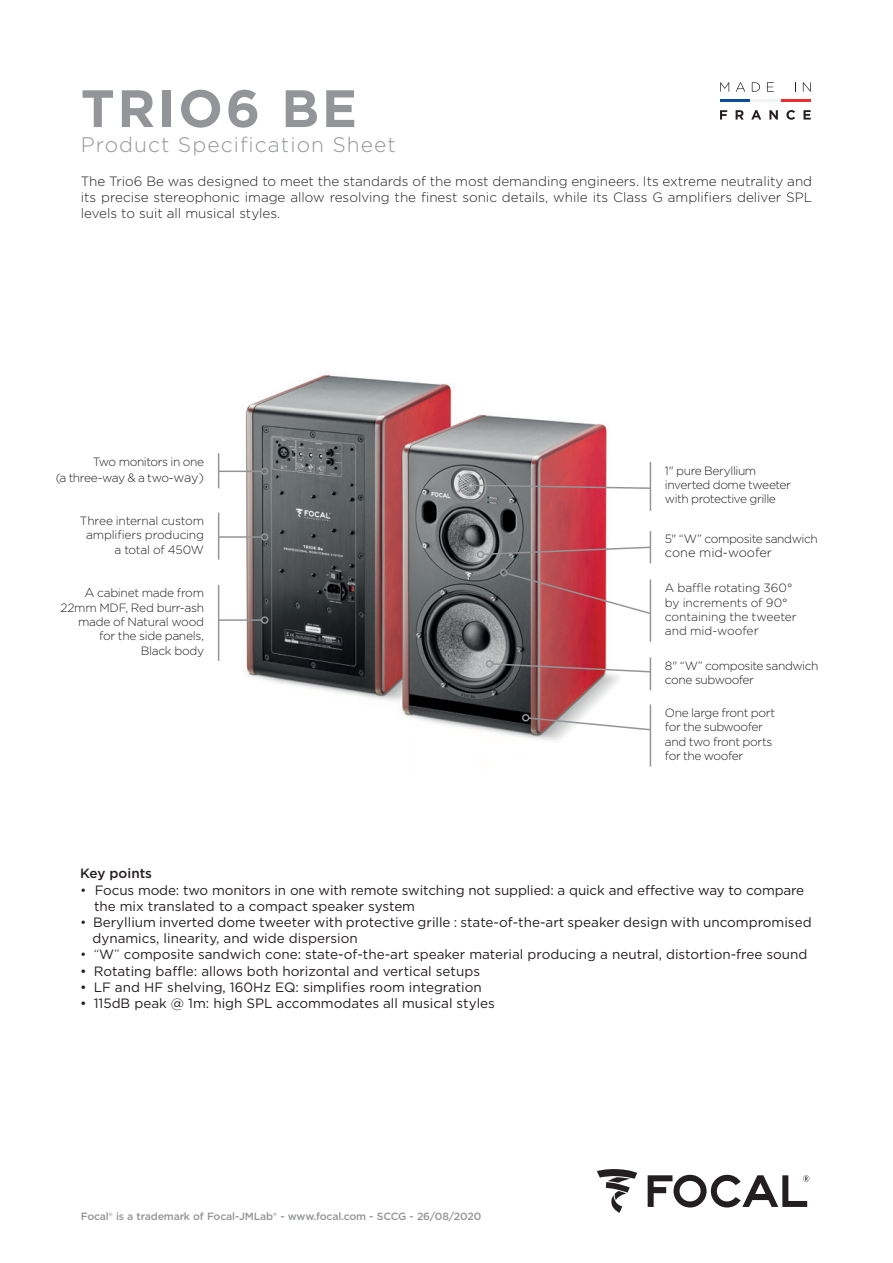
<style>
.page{position:relative;width:893px;height:1263px;background:#fff}
.page>*{position:absolute;margin:0;border:0;box-sizing:border-box;transform-origin:0 0}
.TITRE{font:700 52.5px "Gotham";letter-spacing:.05em;color:#939598}
.Sous-titre{font:300 21px "Gotham";letter-spacing:.05em;color:#939598}
.Titre_Points_Clés{font:13.5px/16.2px "Gotham";color:#231f20}
.Chapô{font:300 13.5px/16.2px "Gotham";color:#231f20;text-align:justify}
.Titre_Points_Clés-2{font:500 13.5px "Gotham";color:#231f20}
.Légende_page_1_gauch{font:300 12.75px "Gotham";color:#231f20}
.Légende_page_1_gauch-2{font:300 12px/14.4px "Gotham";letter-spacing:-.03em;color:#231f20;text-align:center}
.Légende_page_1_gauch-3{font:300 12px/14.4px "Gotham";letter-spacing:-.005em;color:#231f20}
.Normal_e{font:500 10.5px "Gotham";letter-spacing:-.015em;color:#939598}
.s1{font-size:12.75px}
.s2{font-weight:300}
</style>
<div class="page">
<svg style="left:597px;top:1169px;width:40px;height:44px"></svg>
<svg style="left:648px;top:1175px;width:161px;height:32px"></svg>
<img style="left:217px;top:374px;width:435px;height:393px">
<hr style="left:218px;top:453px;width:1px;height:35px;background:#939598">
<hr style="left:219px;top:471px;width:43px;height:1px;background:#939598">
<div style="left:261px;top:468px;width:7px;height:7px;border:2px solid #939598;border-radius:50%"></div>
<hr style="left:650px;top:462px;width:1px;height:49px;background:#939598">
<svg style="left:472px;top:484px;width:180px;height:6px"></svg>
<div style="left:467px;top:481px;width:7px;height:8px;border:2px solid #939598;border-radius:50%"></div>
<hr style="left:650px;top:531px;width:1px;height:32px;background:#939598">
<svg style="left:482px;top:546px;width:170px;height:10px"></svg>
<div style="left:477px;top:550px;width:7px;height:8px;border:2px solid #939598;border-radius:50%"></div>
<hr style="left:650px;top:704px;width:1px;height:62px;background:#939598">
<svg style="left:527px;top:716px;width:125px;height:15px"></svg>
<div style="left:522px;top:714px;width:8px;height:8px;border:2px solid #939598;border-radius:50%"></div>
<hr style="left:650px;top:657px;width:1px;height:33px;background:#939598">
<svg style="left:491px;top:662px;width:161px;height:11px"></svg>
<div style="left:486px;top:660px;width:7px;height:7px;border:2px solid #939598;border-radius:50%"></div>
<hr style="left:650px;top:580px;width:1px;height:62px;background:#939598">
<svg style="left:505px;top:572px;width:147px;height:43px"></svg>
<div style="left:500px;top:569px;width:8px;height:8px;border:2px solid #939598;border-radius:3px"></div>
<hr style="left:218px;top:513px;width:1px;height:47px;background:#939598">
<hr style="left:219px;top:536px;width:43px;height:2px;background:#939598">
<div style="left:261px;top:533px;width:7px;height:8px;border:2px solid #939598;border-radius:50%"></div>
<hr style="left:218px;top:585px;width:1px;height:76px;background:#939598">
<hr style="left:219px;top:619px;width:43px;height:2px;background:#939598">
<div style="left:261px;top:616px;width:7px;height:8px;border:2px solid #939598;border-radius:50%"></div>
<svg style="left:720px;top:82px;width:9px;height:10px"></svg>
<svg style="left:736px;top:82px;width:9px;height:10px"></svg>
<svg style="left:752px;top:82px;width:8px;height:10px"></svg>
<svg style="left:767px;top:82px;width:7px;height:10px"></svg>
<svg style="left:803px;top:82px;width:8px;height:10px"></svg>
<svg style="left:720px;top:110px;width:7px;height:10px"></svg>
<svg style="left:736px;top:110px;width:8px;height:10px"></svg>
<svg style="left:751px;top:110px;width:10px;height:10px"></svg>
<svg style="left:769px;top:110px;width:9px;height:10px"></svg>
<svg style="left:786px;top:110px;width:9px;height:10px"></svg>
<svg style="left:803px;top:110px;width:8px;height:10px"></svg>
<hr style="left:720px;top:99px;width:30px;height:2px;background:#0d4da1">
<hr style="left:781px;top:99px;width:30px;height:2px;background:#ee2d31">
<hr style="left:750px;top:99px;width:31px;height:2px;background:#f2f3f4">
<p class="TITRE" style="left:81px;top:74px;width:278px">TRIO6 BE</p>
<p class="Sous-titre" style="left:81px;top:132px;width:317px">Product Specification Sheet</p>
<p class="Chapô" style="left:81px;top:172px;width:733px">The Trio6 Be was designed to meet the standards of the most demanding engineers. Its extreme neutrality and its precise stereophonic image allow resolving the finest sonic details, while its Class G amplifiers deliver SPL levels to suit all musical styles.</p>
<p class="Légende_page_1_gauch-2" style="left:93px;top:454px;width:113px">Two monitors in one</p>
<p class="Légende_page_1_gauch-2" style="left:56px;top:470px;width:150px">(a three-way &amp; a two-<span class="s1">way)</span></p>
<p class="Légende_page_1_gauch-2" style="left:80px;top:513px;width:126px">Three internal custom amplifiers producing</p>
<p class="Légende_page_1_gauch-2" style="left:115px;top:542px;width:91px">a total of 450W</p>
<p class="Légende_page_1_gauch-2" style="left:60px;top:585px;width:145px;text-align:right"><span class="s1">A</span> cabinet made from<br>22mm MDF, Red burr-ash made of Natural wood</p>
<p class="Légende_page_1_gauch-2" style="left:99px;top:629px;width:106px">for the side panels,</p>
<p class="Légende_page_1_gauch-2" style="left:141px;top:643px;width:65px">Black body</p>
<p class="Légende_page_1_gauch-2" style="left:665px;top:463px;width:93px">1" pure Beryllium</p>
<p class="Légende_page_1_gauch-2" style="left:665px;top:477px;width:128px">inverted dome tweeter</p>
<p class="Légende_page_1_gauch-2" style="left:665px;top:492px;width:112px">with protective grille</p>
<p class="Légende_page_1_gauch-2" style="left:665px;top:531px;width:154px">5" “W” composite sandwich</p>
<p class="Légende_page_1_gauch" style="left:665px;top:544px;width:109px">cone mid-woofer</p>
<p class="Légende_page_1_gauch-3" style="left:665px;top:580px;width:129px">A baffle rotating 360°</p>
<p class="Légende_page_1_gauch-3" style="left:665px;top:595px;width:133px">by increments of 90° containing the tweeter and mid-woofe<span class="s1">r</span></p>
<p class="Légende_page_1_gauch-2" style="left:665px;top:658px;width:155px">8" “W” composite sandwich</p>
<p class="Légende_page_1_gauch-2" style="left:665px;top:672px;width:91px">cone subwoofer</p>
<p class="Légende_page_1_gauch-2" style="left:665px;top:705px;width:112px">One large front port</p>
<p class="Légende_page_1_gauch-2" style="left:665px;top:720px;width:100px">for the subwoofer</p>
<p class="Légende_page_1_gauch-2" style="left:665px;top:734px;width:109px">and two front ports</p>
<p class="Légende_page_1_gauch-2" style="left:665px;top:748px;width:80px">for the woofer</p>
<p class="Titre_Points_Clés-2" style="left:80px;top:865px;width:73px">Key points</p>
<p class="Titre_Points_Clés" style="left:94px;top:881px;width:712px;text-indent:-14px"><span class="s2">•</span> Focus mode: two monitors in one with remote switching not supplied: a quick and effective way to compare the mix translated to a compact speaker system</p>
<p class="Titre_Points_Clés" style="left:80px;top:914px;width:733px"><span class="s2">•</span> Beryllium inverted dome tweeter with protective grille : state-of-the-art speaker design with uncompromised</p>
<p class="Titre_Points_Clés" style="left:92px;top:930px;width:267px">dynamics, linearity, and wide dispersion</p>
<p class="Titre_Points_Clés" style="left:80px;top:946px;width:729px"><span class="s2">• “</span>W<span class="s2">”</span> composite sandwich cone: state-of-the-art speaker material producing a neutral, distortion-free sound</p>
<p class="Titre_Points_Clés" style="left:80px;top:962px;width:401px">• Rotating baffle: allows both horizontal and vertical setups</p>
<p class="Titre_Points_Clés" style="left:80px;top:979px;width:403px">• LF and HF shelving, 160Hz EQ: simplifies room integration</p>
<p class="Titre_Points_Clés" style="left:80px;top:995px;width:416px">• 115dB peak @ 1m: high SPL accommodates all musical styles</p>
<p class="Normal_e" style="left:81px;top:1210px;width:402px">Focal® is a trademark of Focal-JMLab® - www.focal.com - SCCG - 26/08/2020</p>
</div>
